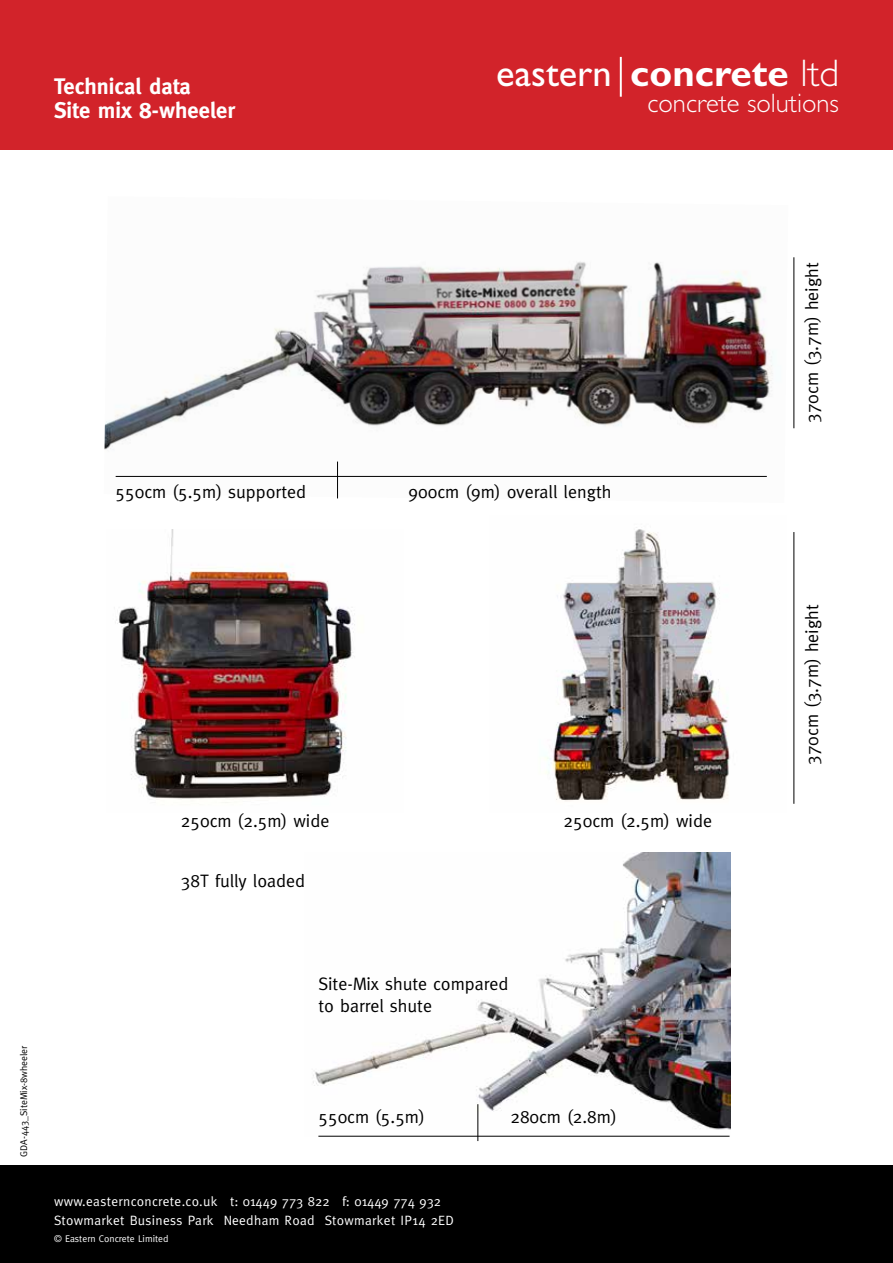
<style>
.page{position:relative;width:893px;height:1263px;background:#fff}
.page>*{position:absolute;margin:0;border:0;box-sizing:border-box;transform-origin:0 0}
.t1{font:700 38.55px "Gill Sans";color:#fff}
.t2{font:300 26.7px "Gill Sans";color:#fff}
.t3{font:700 22.5px/24.9px "Meta";color:#fff}
.t4{font:18px/21.6px "Meta";color:#000}
.t5{font:13.5px "Meta";letter-spacing:.025em;color:#fff}
.t6{font:9.75px "Meta";color:#000}
.t7{font:9.75px "Meta";color:#fff}
.s1{font-weight:400}
.s2{font-weight:300}
</style>
<div class="page">
<div style="left:0;top:1166px;width:893px;height:97px;background:#000"></div>
<div style="left:0;top:0;width:893px;height:150px;background:#d2232a"></div>
<hr style="left:620px;top:57px;width:2px;height:40px;background:#fff">
<img style="left:104px;top:261px;width:669px;height:238px">
<hr style="left:116px;top:476px;width:651px;height:1px;background:#000">
<hr style="left:794px;top:257px;width:1px;height:171px;background:#000">
<img style="left:115px;top:529px;width:240px;height:274px">
<img style="left:545px;top:527px;width:185px;height:275px">
<hr style="left:794px;top:532px;width:1px;height:272px;background:#000">
<hr style="left:337px;top:462px;width:1px;height:36px;background:#000">
<img style="left:313px;top:852px;width:418px;height:284px">
<hr style="left:318px;top:1136px;width:411px;height:1px;background:#000">
<hr style="left:478px;top:1104px;width:1px;height:37px;background:#000">
<p class="t3" style="left:54px;top:73px;width:182px">Technical data<br>Site mix 8-wheeler</p>
<h1 class="t1" style="left:496px;top:51px;width:344px"><span class="s1">eastern</span> concrete <span class="s2">ltd</span></h1>
<h2 class="t2" style="left:647px;top:88px;width:193px">concrete solutions</h2>
<p class="t4" style="left:116px;top:481px;width:192px">550cm (5.5m) supported</p>
<p class="t4" style="left:409px;top:481px;width:204px">900cm (9m) overall length</p>
<p class="t4" style="left:181px;top:810px;width:150px">250cm (2.5m) wide</p>
<p class="t4" style="left:181px;top:870px;width:126px">38T fully loaded</p>
<p class="t4" style="left:564px;top:810px;width:150px">250cm (2.5m) wide</p>
<p class="t6" style="left:18px;top:1157px;width:113px;rotate:-90deg">GDA-443_SiteMix-8wheeler</p>
<p class="t4" style="left:318px;top:973px;width:191px">Site-Mix shute compared to barrel shute</p>
<p class="t4" style="left:318px;top:1105px;width:108px">550cm (5.5m)</p>
<p class="t4" style="left:510px;top:1105px;width:108px">280cm (2.8m)</p>
<p class="t5" style="left:54px;top:1193px;width:389px">www.easternconcrete.co.uk t: 01449 773 822 f: 01449 774 932</p>
<p class="t7" style="left:54px;top:1233px;width:116px">© Eastern Concrete Limited</p>
<p class="t5" style="left:54px;top:1213px;width:402px">Stowmarket Business Park Needham Road Stowmarket IP14 2ED</p>
<p class="t4" style="left:801px;top:423px;width:162px;rotate:-90deg">370cm (3.7m) height</p>
<p class="t4" style="left:801px;top:765px;width:162px;rotate:-90deg">370cm (3.7m) height</p>
</div>
